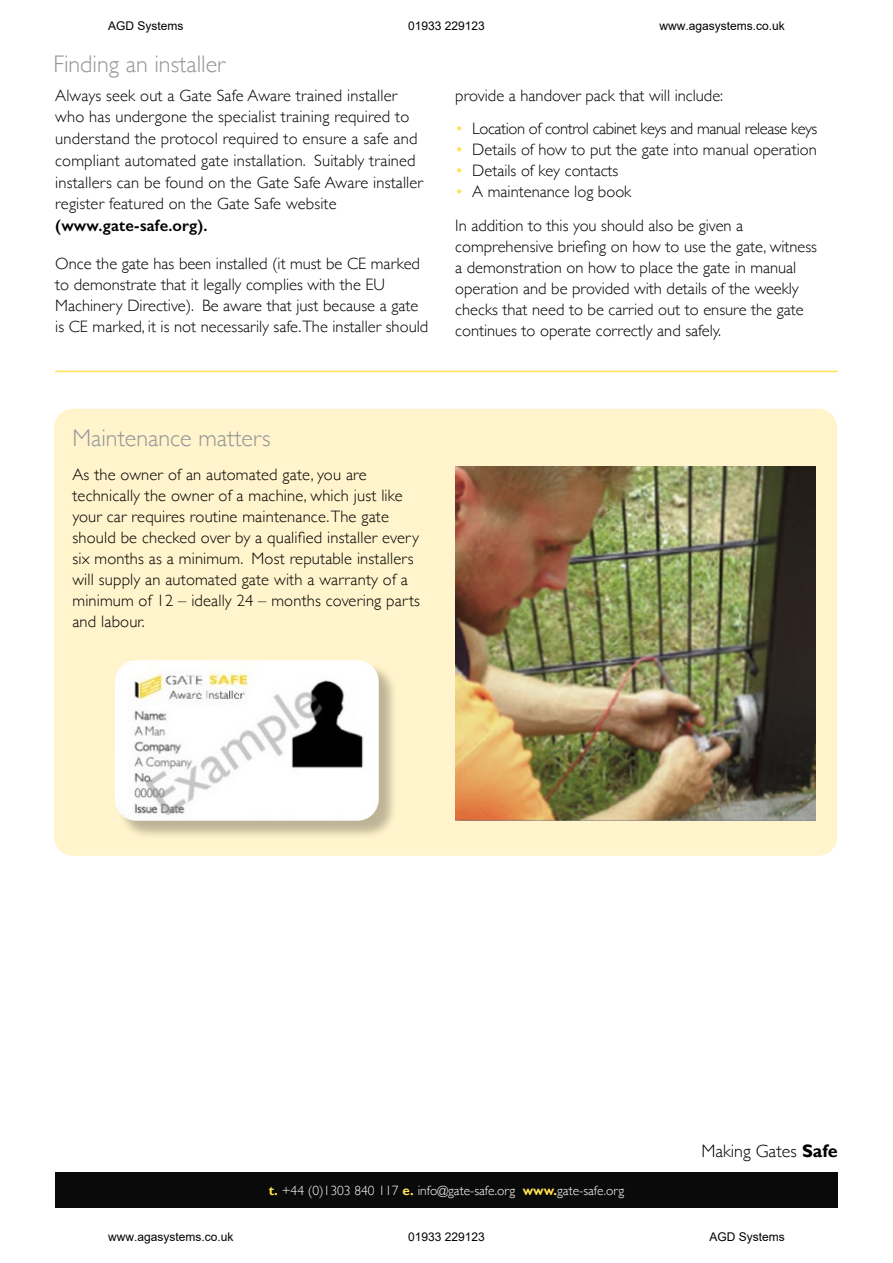
<style>
.page{position:relative;width:893px;height:1263px;background:#fff}
.page>*{position:absolute;margin:0;border:0;box-sizing:border-box;transform-origin:0 0}
.t1{font:300 24px "Gill Sans";color:#939598}
.t2{font:300 18px "Gill Sans";color:#000}
.t3{font:300 16.5px/21px "Gill Sans";color:#000}
.t4{font:300 16.5px "Gill Sans";letter-spacing:-.025em;color:#000}
.t5{font:600 16.5px "Gill Sans";letter-spacing:.01em;color:#000}
.t6{font:300 13.5px "Gill Sans";color:#fff}
.t7{font:12px "Arial";color:#000}
.s1{color:#ffe152}
.s2{font-weight:700}
.s3{font-weight:700;color:#ffe152}
</style>
<div class="page">
<div style="left:54px;top:409px;width:783px;height:447px;background:#fff4cb;border-radius:19px"></div>
<img style="left:455px;top:466px;width:360px;height:355px">
<hr style="left:55px;top:371px;width:783px;height:1px;background:#ffe152">
<div style="left:55px;top:1172px;width:783px;height:36px;background:#0b0a0b"></div>
<div style="left:117px;top:662px;width:281px;height:178px;background:#000;opacity:.26"></div>
<img style="left:115px;top:660px;width:264px;height:161px">
<p class="t7" style="left:108px;top:17px;width:77px">AGD Systems</p>
<p class="t7" style="left:408px;top:17px;width:78px">01933 229123</p>
<p class="t7" style="left:660px;top:17px;width:127px">www.agasystems.co.uk</p>
<h1 class="t1" style="left:54px;top:45px;width:173px">Finding an installer</h1>
<p class="t3" style="left:55px;top:83px;width:369px;line-height:21.8px">Always seek out a Gate Safe Aware trained installer who has undergone the specialist training required to understand the protocol required to ensure a safe and compliant automated gate installation. Suitably trained installers can be found on the Gate Safe Aware installer register featured on the Gate Safe website</p>
<p class="t5" style="left:55px;top:215px;width:154px">(www.gate-safe.org).</p>
<p class="t3" style="left:55px;top:252px;width:374px">Once the gate has been installed (it must be CE marked to demonstrate that it legally complies with the EU Machinery Directive). Be aware that just because a gate is CE marked, it is not necessarily safe.The installer should</p>
<p class="t3" style="left:455px;top:84px;width:269px">provide a handover pack that will include:</p>
<p class="t4" style="left:455px;top:116px;width:364px"><span class="s1">•</span> Location of control cabinet keys and manual release keys</p>
<p class="t3" style="left:455px;top:139px;width:363px"><span class="s1">•</span> Details of how to put the gate into manual operation</p>
<p class="t3" style="left:455px;top:160px;width:165px"><span class="s1">•</span> Details of key contacts</p>
<p class="t3" style="left:455px;top:174px;width:290px;line-height:33.8px"><span class="s1">•</span> A maintenance log book<br>In addition to this you should also be given a</p>
<p class="t3" style="left:455px;top:235px;width:363px">comprehensive briefing on how to use the gate, witness a demonstration on how to place the gate in manual operation and be provided with details of the weekly checks that need to be carried out to ensure the gate continues to operate correctly and safely.</p>
<h1 class="t1" style="left:72px;top:419px;width:200px">Maintenance matters</h1>
<p class="t3" style="left:72px;top:463px;width:349px">As the owner of an automated gate, you are technically the owner of a machine, which just like your car requires routine maintenance. The gate should be checked over by a qualified installer every six months as a minimum. Most reputable installers will supply an automated gate with a warranty of a minimum of 12 – ideally 24 – months covering parts and labour.</p>
<p class="t2" style="left:701px;top:1137px;width:138px">Making Gates <span class="s2">Safe</span></p>
<p class="t6" style="left:269px;top:1179px;width:357px"><span class="s3">t.</span> +44 (0)1303 840 117 <span class="s3">e.</span> info@gate-safe.org <span class="s3">www.</span>gate-safe.org</p>
<p class="t7" style="left:108px;top:1229px;width:127px">www.agasystems.co.uk</p>
<p class="t7" style="left:408px;top:1229px;width:78px">01933 229123</p>
<p class="t7" style="left:710px;top:1229px;width:77px">AGD Systems</p>
</div>
